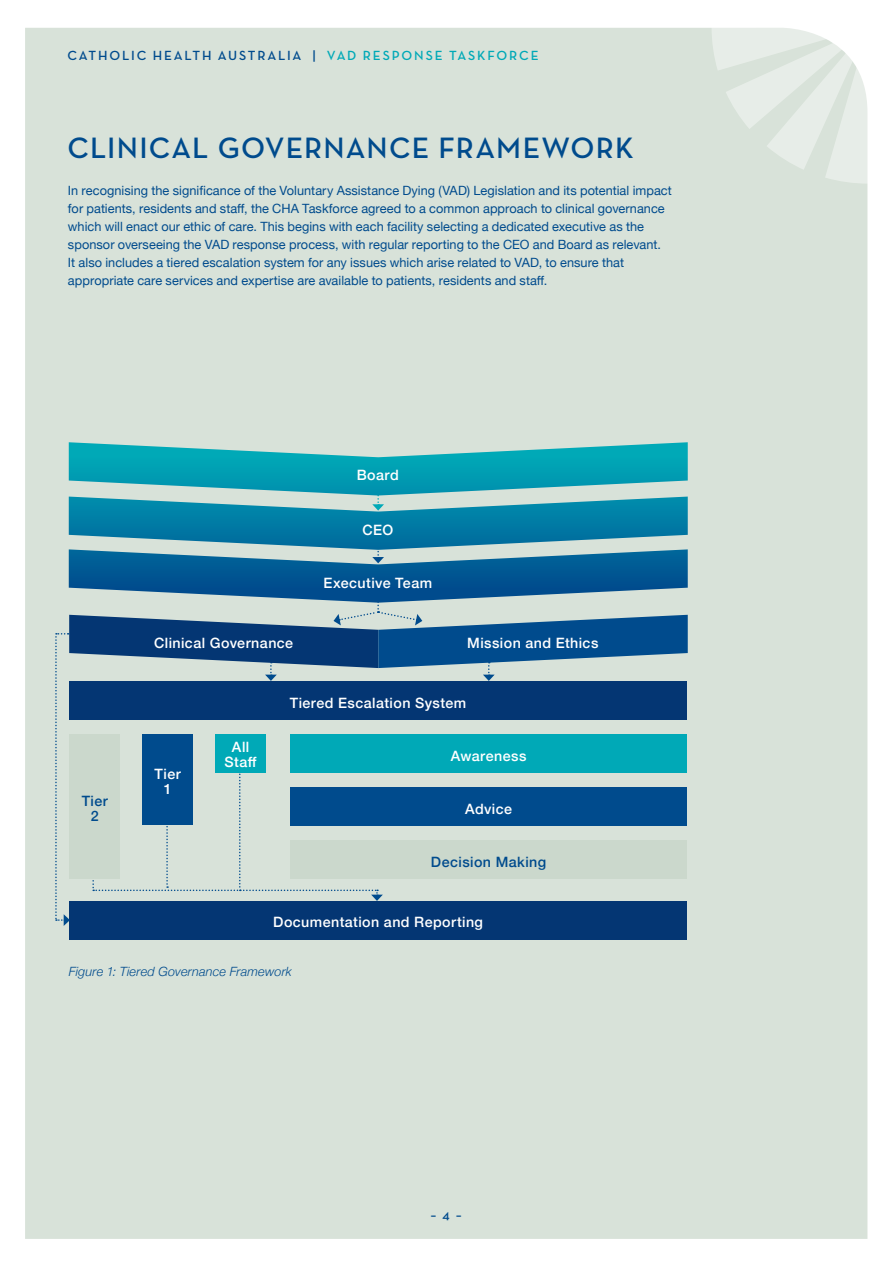
<style>
.page{position:relative;width:893px;height:1263px;background:#fff}
.page>*{position:absolute;margin:0;border:0;box-sizing:border-box;transform-origin:0 0}
.t1{font:600 30px "Neutra Text";letter-spacing:.035em;color:#004b8d}
.t2{font:500 14.25px/15px "Helvetica Neue";letter-spacing:.03em;color:#fff;text-align:center}
.t3{font:500 14.25px/15px "Helvetica Neue";letter-spacing:.03em;color:#004b8d;text-align:center}
.t4{font:600 13.5px "Neutra Text";letter-spacing:.13em;color:#004b8d}
.t5{font:12.75px/18px "Helvetica Neue";letter-spacing:.005em;color:#004b8d}
.t6{font:italic 300 12.75px "Helvetica Neue";letter-spacing:.015em;color:#004b8d}
.s1{color:#00a9b7}
</style>
<div class="page">
<div style="left:25px;top:28px;width:842px;height:1211px;background:#d8e2d9"></div>
<svg style="left:711px;top:28px;width:157px;height:156px;background:#e2e9e2"></svg>
<div style="left:69px;top:901px;width:618px;height:38px;background:#043673"></div>
<svg style="left:55px;top:442px;width:633px;height:484px;background:#5e99b0"></svg>
<p class="t4" style="left:68px;top:47px;width:473px">CATHOLIC HEALTH AUSTRALIA | <span class="s1">VAD RESPONSE TASKFORCE</span></p>
<h1 class="t1" style="left:68px;top:129px;width:568px">CLINICAL GOVERNANCE FRAMEWORK</h1>
<p class="t5" style="left:68px;top:183px;width:605px">In recognising the significance of the Voluntary Assistance Dying (VAD) Legislation and its potential impact for patients, residents and staff, the CHA Taskforce agreed to a common approach to clinical governance which will enact our ethic of care. This begins with each facility selecting a dedicated executive as the sponsor overseeing the VAD response process, with regular reporting to the CEO and Board as relevant.<br>It also includes a tiered escalation system for any issues which arise related to VAD, to ensure that appropriate care services and expertise are available to patients, residents and staff.</p>
<p class="t2" style="left:357px;top:467px;width:44px">Board</p>
<p class="t2" style="left:362px;top:521px;width:32px">CEO</p>
<p class="t2" style="left:323px;top:574px;width:110px">Executive Team</p>
<p class="t2" style="left:154px;top:635px;width:141px">Clinical Governance</p>
<p class="t2" style="left:467px;top:635px;width:133px">Mission and Ethics</p>
<p class="t3" style="left:82px;top:792px;width:28px">Tier<br>2</p>
<p class="t2" style="left:155px;top:765px;width:28px">Tier<br>1</p>
<p class="t2" style="left:225px;top:738px;width:34px">All<br>Staff</p>
<p class="t2" style="left:290px;top:694px;width:178px">Tiered Escalation System</p>
<p class="t2" style="left:451px;top:747px;width:77px">Awareness</p>
<p class="t2" style="left:465px;top:800px;width:48px">Advice</p>
<p class="t3" style="left:431px;top:853px;width:117px">Decision Making</p>
<p class="t2" style="left:273px;top:913px;width:211px">Documentation and Reporting</p>
<p class="t6" style="left:69px;top:962px;width:225px">Figure 1: Tiered Governance Framework</p>
<p class="t4" style="left:431px;top:1205px;width:32px">– 4 –</p>
</div>
